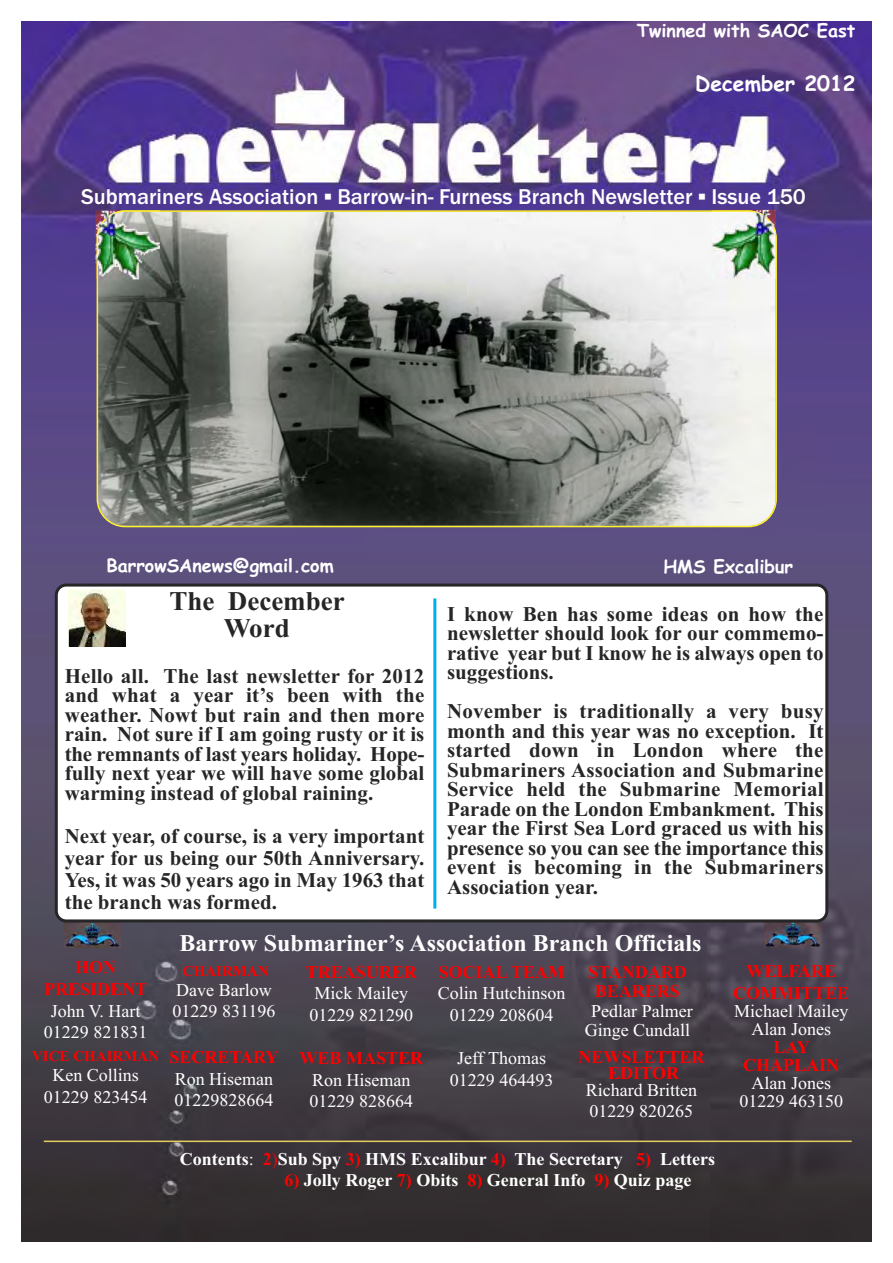
<style>
.page{position:relative;width:893px;height:1263px;background:#fff}
.page>*{position:absolute;margin:0;border:0;box-sizing:border-box;transform-origin:0 0}
.t1{font:700 27px/27px "Times New Roman";color:#272627;text-align:center}
.t2{font:700 24px "Times New Roman";color:#fff}
.t3{font:500 22.2px "Franklin Gothic";color:#fff}
.t4{font:700 21px/19.5px "Times New Roman";color:#272627;text-align:justify}
.t5{font:700 21px "Comic Sans MS";color:#fff}
.t6{font:18px/21.6px "Times New Roman";color:#fff;text-align:center}
.t7{font:700 18px/21.6px "Times New Roman";color:#f00;text-align:center}
.t8{font:700 18px "Times New Roman";color:#fff}
.t9{font:700 18px "Comic Sans MS";color:#fff}
.t10{font:700 15px "Times New Roman";color:#f00}
.s1{font-weight:400}
.s2{color:#f00}
.s3{font-weight:400;color:#f00}
</style>
<div class="page">
<img style="left:21px;top:21px;width:851px;height:1221px">
<svg style="left:97px;top:210px;width:680px;height:317px;background:#91948e"></svg>
<svg style="left:55px;top:584px;width:773px;height:338px"></svg>
<img style="left:63px;top:922px;width:58px;height:26px">
<img style="left:764px;top:922px;width:58px;height:26px">
<img style="left:764px;top:922px;width:56px;height:1px">
<hr style="left:44px;top:1140px;width:808px;height:2px;background:#e6ce5e">
<div style="left:65px;top:589px;width:61px;height:57px;background:#fff"></div>
<img style="left:68px;top:589px;width:58px;height:57px">
<hr style="left:433px;top:598px;width:3px;height:310px;background:#00aded">
<img style="left:95px;top:210px;width:3px;height:69px">
<img style="left:97px;top:210px;width:28px;height:29px">
<img style="left:98px;top:212px;width:62px;height:67px">
<img style="left:711px;top:210px;width:37px;height:2px">
<img style="left:748px;top:210px;width:28px;height:29px">
<img style="left:711px;top:212px;width:64px;height:67px">
<p class="t9" style="left:637px;top:23px;width:220px">Twinned with SAOC East</p>
<p class="t5" style="left:695px;top:75px;width:162px">December 2012</p>
<p class="t3" style="left:81px;top:189px;width:726px">Submariners Association ▪ Barrow-in- Furness Branch Newsletter ▪ Issue 150</p>
<p class="t9" style="left:106px;top:558px;width:229px">BarrowSAnews@gmail.com</p>
<p class="t9" style="left:663px;top:559px;width:131px">HMS Excalibur</p>
<p class="t1" style="left:169px;top:590px;width:177px">The December<br>Word</p>
<p class="t4" style="left:65px;top:668px;width:361px">Hello all. The last newsletter for 2012 and what a year it’s been with the weather. Nowt but rain and then more rain. Not sure if I am going rusty or it is the remnants of last years holiday. Hope&shy;fully next year we will have some global warming instead of global raining.</p>
<p class="t4" style="left:65px;top:828px;width:361px;line-height:21.8px">Next year, of course, is a very important year for us being our 50th Anniversary.<br>Yes, it was 50 years ago in May 1963 that the branch was formed.</p>
<p class="t4" style="left:447px;top:606px;width:378px">I know Ben has some ideas on how the newsletter should look for our commemo&shy;rative year but I know he is always open to suggestions.</p>
<p class="t4" style="left:447px;top:704px;width:378px">November is traditionally a very busy month and this year was no exception. It started down in London where the Submariners Association and Submarine Service held the Submarine Memorial Parade on the London Embankment. This year the First Sea Lord graced us with his presence so you can see the importance this event is becoming in the Submariners Association year.</p>
<p class="t7" style="left:44px;top:958px;width:105px">HON<br>PRESIDENT</p>
<p class="t6" style="left:44px;top:1002px;width:105px">John V. Hart<br>01229 821831</p>
<p class="t10" style="left:32px;top:1051px;width:129px">VICE CHAIRMAN</p>
<p class="t6" style="left:44px;top:1066px;width:105px">Ken Collins<br>01229 823454</p>
<p class="t2" style="left:180px;top:935px;width:523px">Barrow Submariner’s Association Branch Officials</p>
<p class="t10" style="left:183px;top:966px;width:87px">CHAIRMAN</p>
<p class="t6" style="left:173px;top:981px;width:104px;text-align:left">Dave Barlow<br>01229 831196</p>
<p class="t7" style="left:169px;top:1048px;width:111px">SECRETARY</p>
<p class="t6" style="left:174px;top:1069px;width:100px;text-align:left">Ron Hiseman<br>01229828664</p>
<p class="t7" style="left:306px;top:963px;width:113px">TREASURER</p>
<p class="t6" style="left:310px;top:984px;width:105px;text-align:left">Mick Mailey<br>01229 821290</p>
<p class="t7" style="left:300px;top:1049px;width:125px">WEB MASTER</p>
<p class="t6" style="left:310px;top:1070px;width:105px;text-align:left">Ron Hiseman<br>01229 828664</p>
<p class="t7" style="left:439px;top:963px;width:128px">SOCIAL TEAM</p>
<p class="t6" style="left:438px;top:984px;width:129px">Colin Hutchinson<br>01229 208604</p>
<p class="t6" style="left:450px;top:1049px;width:105px">Jeff Thomas<br>01229 464493</p>
<p class="t7" style="left:588px;top:964px;width:100px;line-height:19.5px">STANDARD<br>BEARERS</p>
<p class="t6" style="left:585px;top:1002px;width:109px;line-height:19.5px">Pedlar Palmer<br>Ginge Cundall</p>
<p class="t7" style="left:578px;top:1050px;width:128px;line-height:16.5px">NEWSLETTER<br>EDITOR</p>
<p class="t6" style="left:586px;top:1080px;width:113px;text-align:left">Richard Britten<br>01229 820265</p>
<p class="t8" style="left:180px;top:1152px;width:537px">Contents<span class="s1">:</span> <span class="s2">2</span><span class="s3">)</span>Sub Spy <span class="s2">3)</span> HMS Excalibur <span class="s2">4)</span> The Secretary <span class="s2">5)</span> Letters</p>
<p class="t8" style="left:284px;top:1174px;width:408px"><span class="s2">6)</span> Jolly Roger <span class="s2">7)</span> Obits <span class="s2">8)</span> General Info <span class="s2">9)</span> Quiz page</p>
<p class="t7" style="left:733px;top:962px;width:118px">WELFARE<br>COMMITTEE</p>
<p class="t6" style="left:734px;top:1004px;width:116px;line-height:18px">Michael Mailey<br>Alan Jones</p>
<p class="t7" style="left:743px;top:1040px;width:97px;line-height:18px">LAY<br>CHAPLAIN</p>
<p class="t6" style="left:740px;top:1076px;width:105px;line-height:18px">Alan Jones<br>01229 463150</p>
</div>
